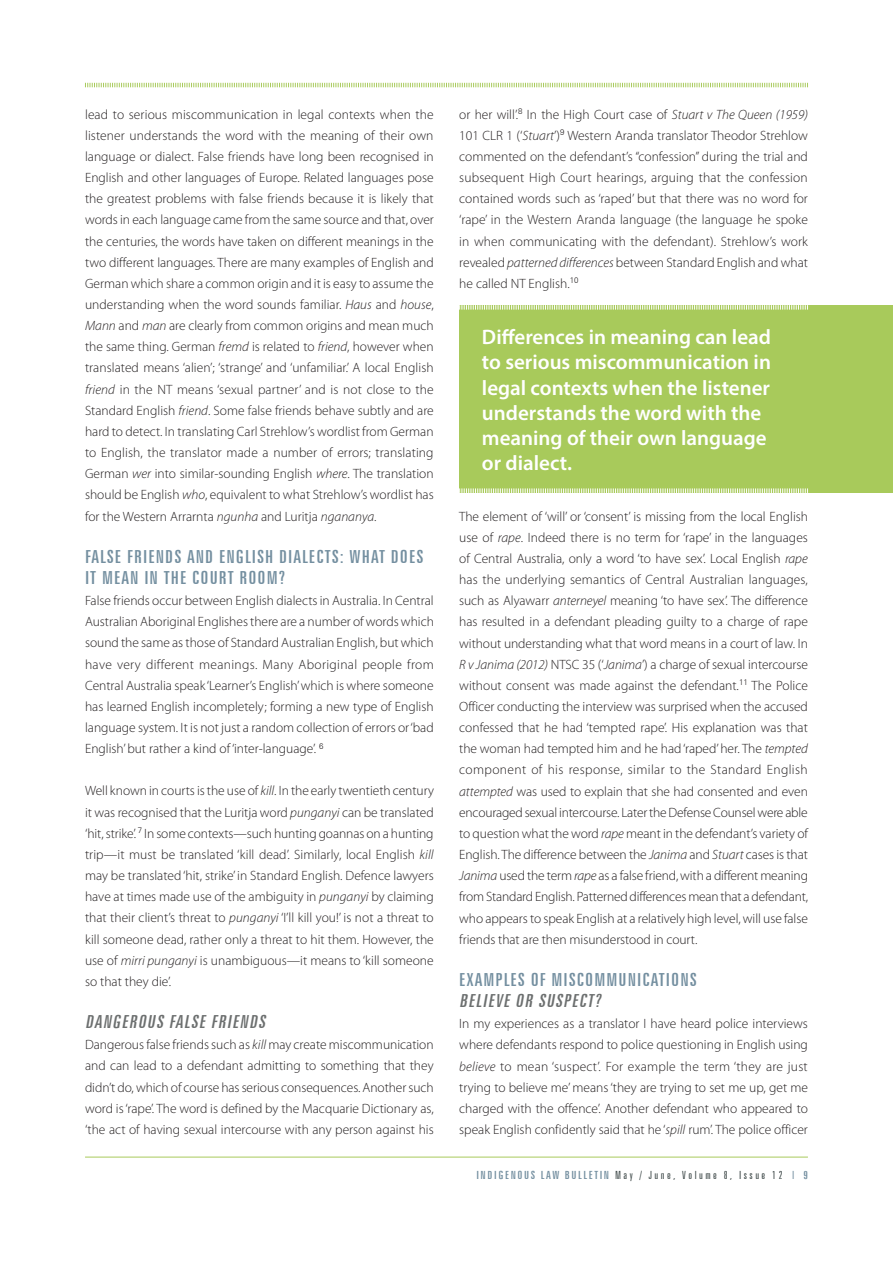
<style>
.page{position:relative;width:893px;height:1263px;background:#fff}
.page>*{position:absolute;margin:0;border:0;box-sizing:border-box;transform-origin:0 0}
.t1{font:600 21px/25.2px "Myriad Pro";color:#fff}
.t2{font:extra-condensed 18px/21.1px "Zurich BT";letter-spacing:.05em;color:#748fa0;scale:1.15 1}
.t3{font:italic extra-condensed 18px "Zurich BT";color:#6c6f6f;scale:1.15 1}
.t4{font:300 13.5px/21.1px "Myriad Pro";color:#231f20;text-align:justify}
.t5{font:300 extra-condensed 11.25px "Zurich BT";letter-spacing:.19em;color:#364141;scale:1.15 1}
.s1{font-style:italic}
.s2{font-weight:400;color:#748fa0}
.s3{color:#748fa0}
</style>
<div class="page">
<hr style="left:85px;top:1157px;width:723px;height:1px;background:#a8ca5b">
<svg style="left:85px;top:82px;width:723px;height:6px"></svg>
<div style="left:459px;top:305px;width:434px;height:188px;background:#a8ca5b"></div>
<svg style="left:459px;top:488px;width:349px;height:5px"></svg>
<svg style="left:459px;top:305px;width:349px;height:5px"></svg>
<p class="t4" style="left:85px;top:104px;width:350px">lead to serious miscommunication in legal contexts when the listener understands the word with the meaning of their own language or dialect. False friends have long been recognised in English and other languages of Europe. Related languages pose the greatest problems with false friends because it is likely that words in each language came from the same source and that, over the centuries, the words have taken on different meanings in the two different languages. There are many examples of English and German which share a common origin and it is easy to assume the understanding when the word sounds familiar. <span class="s1">Haus</span> and <span class="s1">house</span>, <span class="s1">Mann</span> and <span class="s1">man</span> are clearly from common origins and mean much the same thing. German <span class="s1">fremd</span> is related to <span class="s1">friend</span>, however when translated means ‘alien’; ‘strange’ and ‘unfamiliar.’ A local English <span class="s1">friend</span> in the NT means ‘sexual partner’ and is not close to the Standard English <span class="s1">friend</span>. Some false friends behave subtly and are hard to detect. In translating Carl Strehlow’s wordlist from German to English, the translator made a number of errors; translating German <span class="s1">wer</span> into similar-sounding English <span class="s1">where</span>. The translation should be English <span class="s1">who</span>, equivalent to what Strehlow’s wordlist has for the Western Arrarnta <span class="s1">ngunha</span> and Luritja <span class="s1">ngananya</span>.</p>
<h2 class="t2" style="left:85px;top:546px;width:296px">FALSE FRIENDS AND ENGLISH DIALECTS: WHAT DOES<br>IT MEAN IN THE COURT ROOM?</h2>
<p class="t4" style="left:85px;top:590px;width:350px">False friends occur between English dialects in Australia. In Central Australian Aboriginal Englishes there are a number of words which sound the same as those of Standard Australian English, but which have very different meanings. Many Aboriginal people from Central Australia speak ‘Learner’s English’ which is where someone has learned English incompletely; forming a new type of English language system. It is not just a random collection of errors or ‘bad English’ but rather a kind of ‘inter-language’. <sup>6</sup></p>
<p class="t4" style="left:85px;top:781px;width:350px">Well known in courts is the use of <span class="s1">kill</span>. In the early twentieth century it was recognised that the Luritja word <span class="s1">punganyi</span> can be translated ‘hit, strike’. <sup>7</sup> In some contexts—such hunting goannas on a hunting trip—it must be translated ‘kill dead’. Similarly, local English <span class="s1">kill </span>may be translated ‘hit, strike’ in Standard English. Defence lawyers have at times made use of the ambiguity in <span class="s1">punganyi</span> by claiming that their client’s threat to <span class="s1">punganyi</span> ‘I’ll kill you!’ is not a threat to kill someone dead, rather only a threat to hit them. However, the use of <span class="s1">mirri punganyi</span> is unambiguous—it means to ‘kill someone so that they die’.</p>
<h2 class="t3" style="left:85px;top:1011px;width:161px">DANGEROUS FALSE FRIENDS</h2>
<p class="t4" style="left:85px;top:1034px;width:350px">Dangerous false friends such as <span class="s1">kill</span> may create miscommunication and can lead to a defendant admitting to something that they didn’t do, which of course has serious consequences. Another such word is ‘rape’. The word is defined by the Macquarie Dictionary as, ‘the act of having sexual intercourse with any person against his</p>
<p class="t4" style="left:459px;top:104px;width:350px">or her will’.<sup>8</sup> In the High Court case of <span class="s1">Stuart v The Queen (1959)<br></span>101 CLR 1 (‘<span class="s1">Stuart</span>’)<sup>9</sup> Western Aranda translator Theodor Strehlow commented on the defendant’s “confession” during the trial and subsequent High Court hearings, arguing that the confession contained words such as ‘raped’ but that there was no word for ‘rape’ in the Western Aranda language (the language he spoke in when communicating with the defendant). Strehlow’s work revealed <span class="s1">patterned differences</span> between Standard English and what he called NT English.<sup>10</sup></p>
<h1 class="t1" style="left:482px;top:324px;width:291px">Differences in meaning can lead to serious miscommunication in legal contexts when the listener understands the word with the meaning of their own language or dialect.</h1>
<p class="t4" style="left:459px;top:506px;width:350px">The element of ‘will’ or ‘consent’ is missing from the local English use of <span class="s1">rape</span>. Indeed there is no term for ‘rape’ in the languages of Central Australia, only a word ‘to have sex’. Local English <span class="s1">rape </span>has the underlying semantics of Central Australian languages, such as Alyawarr <span class="s1">anterneyel</span> meaning ‘to have sex’. The difference has resulted in a defendant pleading guilty to a charge of rape without understanding what that word means in a court of law. In <span class="s1">R v Janima (2012)</span> NTSC 35 (‘<span class="s1">Janima</span>’) a charge of sexual intercourse without consent was made against the defendant.<sup>11</sup> The Police Officer conducting the interview was surprised when the accused confessed that he had ‘tempted rape’. His explanation was that the woman had tempted him and he had ‘raped’ her. The <span class="s1">tempted </span>component of his response, similar to the Standard English <span class="s1">attempted</span> was used to explain that she had consented and even encouraged sexual intercourse. Later the Defense Counsel were able to question what the word <span class="s1">rape</span> meant in the defendant’s variety of English. The difference between the <span class="s1">Janima</span> and <span class="s1">Stuart</span> cases is that <span class="s1">Janima</span> used the term <span class="s1">rape</span> as a false friend, with a different meaning from Standard English. Patterned differences mean that a defendant, who appears to speak English at a relatively high level, will use false friends that are then misunderstood in court.</p>
<h2 class="t2" style="left:459px;top:969px;width:208px">EXAMPLES OF MISCOMMUNICATIONS</h2>
<h2 class="t3" style="left:459px;top:990px;width:128px">BELIEVE OR SUSPECT?</h2>
<p class="t4" style="left:459px;top:1013px;width:350px">In my experiences as a translator I have heard police interviews where defendants respond to police questioning in English using <span class="s1">believe</span> to mean ‘suspect’. For example the term ‘they are just trying to believe me’ means ‘they are trying to set me up, get me charged with the offence’. Another defendant who appeared to speak English confidently said that he ‘<span class="s1">spill</span> rum’. The police officer</p>
<p class="t5" style="left:476px;top:1169px;width:290px"><span class="s2">INDIGENOUS LAW BULLETIN</span> May / June, Volume 8, Issue 12 <span class="s3">I</span> <span class="s2">9</span></p>
</div>
